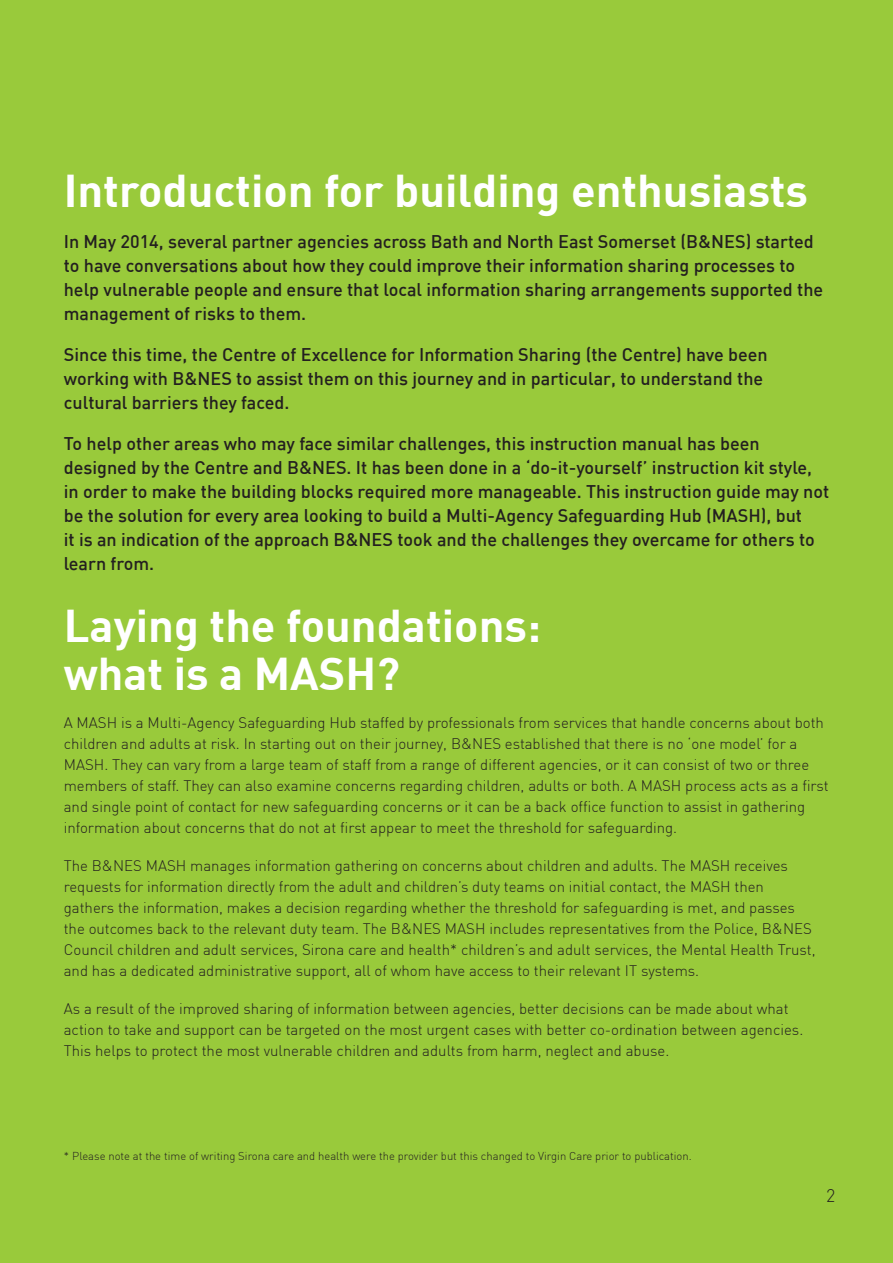
<style>
.page{position:relative;width:893px;height:1263px;background:#99ca3b}
.page>*{position:absolute;margin:0;border:0;box-sizing:border-box;transform-origin:0 0}
.Heading{font:700 45px/48px "DIN";color:#fff}
.intro_copy{font:500 18px/24px "DIN";color:#231f20}
.t1{font:300 18px "DIN";color:#231f20}
.Body_Copy{font:300 15px/21px "DIN";color:#231f20}
.Footnote{font:300 11.25px "DIN";color:#231f20}
</style>
<div class="page">
<p class="Heading" style="left:64px;top:165px;width:746px">Introduction for building enthusiasts</p>
<p class="intro_copy" style="left:64px;top:229px;width:761px">In May 2014, several partner agencies across Bath and North East Somerset (B&amp;NES) started to have conversations about how they could improve their information sharing processes to help vulnerable people and ensure that local information sharing arrangements supported the management of risks to them.</p>
<p class="intro_copy" style="left:64px;top:342px;width:706px">Since this time, the Centre of Excellence for Information Sharing (the Centre) have been working with B&amp;NES to assist them on this journey and in particular, to understand the cultural barriers they faced.</p>
<p class="intro_copy" style="left:64px;top:431px;width:767px">To help other areas who may face similar challenges, this instruction manual has been designed by the Centre and B&amp;NES. It has been done in a ‘do-it-yourself’ instruction kit style, in order to make the building blocks required more manageable. This instruction guide may not be the solution for every area looking to build a Multi-Agency Safeguarding Hub (MASH), but<br>it is an indication of the approach B&amp;NES took and the challenges they overcame for others to learn from.</p>
<p class="Heading" style="left:64px;top:599px;width:479px">Laying the foundations: what is a MASH?</p>
<p class="Body_Copy" style="left:64px;top:712px;width:766px">A MASH is a Multi-Agency Safeguarding Hub staffed by professionals from services that handle concerns about both children and adults at risk. In starting out on their journey, B&amp;NES established that there is no ‘one model’ for a MASH. They can vary from a large team of staff from a range of different agencies, or it can consist of two or three members of staff. They can also examine concerns regarding children, adults or both. A MASH process acts as a first and single point of contact for new safeguarding concerns or it can be a back office function to assist in gathering information about concerns that do not at first appear to meet the threshold for safeguarding.</p>
<p class="Body_Copy" style="left:64px;top:855px;width:753px">The B&amp;NES MASH manages information gathering on concerns about children and adults. The MASH receives requests for information directly from the adult and children’s duty teams on initial contact, the MASH then gathers the information, makes a decision regarding whether the threshold for safeguarding is met, and passes the outcomes back to the relevant duty team. The B&amp;NES MASH includes representatives from the Police, B&amp;NES Council children and adult services, Sirona care and health* children’s and adult services, the Mental Health Trust, and has a dedicated administrative support, all of whom have access to their relevant IT systems.</p>
<p class="Body_Copy" style="left:64px;top:998px;width:741px">As a result of the improved sharing of information between agencies, better decisions can be made about what action to take and support can be targeted on the most urgent cases with better co-ordination between agencies.<br>This helps to protect the most vulnerable children and adults from harm, neglect and abuse.</p>
<p class="Footnote" style="left:64px;top:1149px;width:629px">* Please note at the time of writing Sirona care and health were the provider but this changed to Virgin Care prior to publication.</p>
<p class="t1" style="left:826px;top:1184px;width:11px">2</p>
</div>
